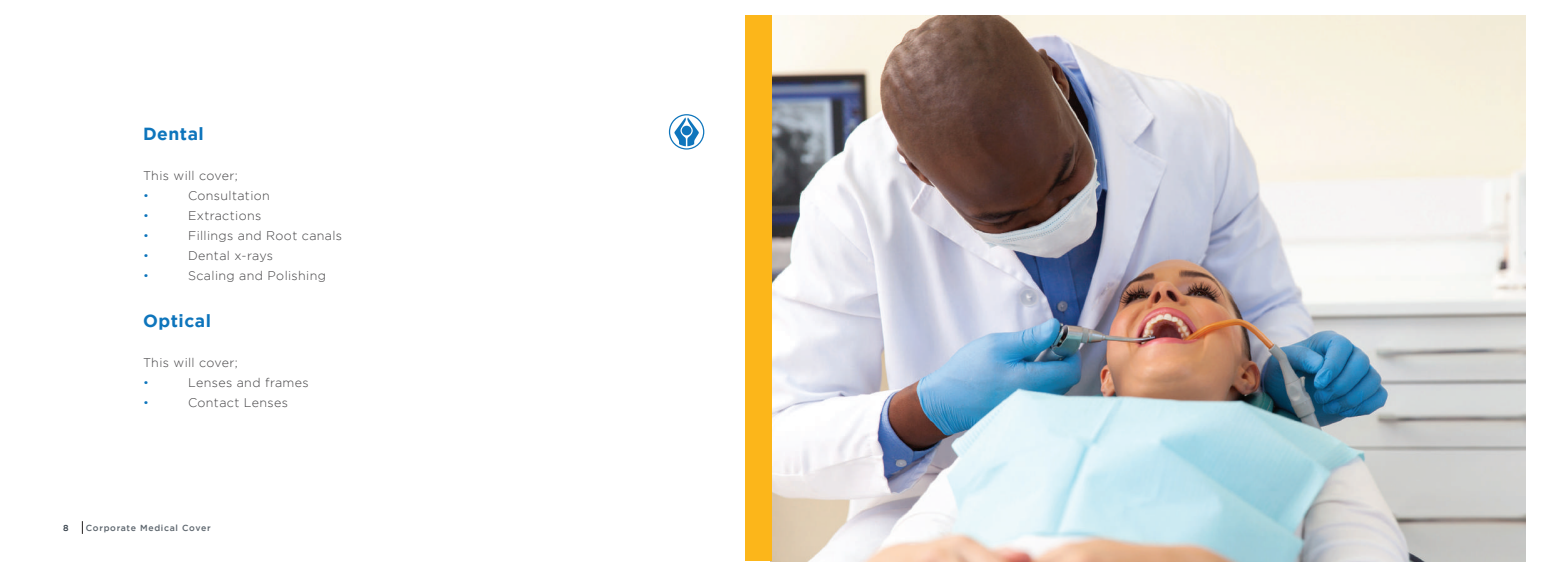
<style>
.page{position:relative;width:1541px;height:577px;background:#fff}
.page>*{position:absolute;margin:0;border:0;box-sizing:border-box;transform-origin:0 0}
.t1{font:700 17.5px "Gotham";letter-spacing:.03em;color:#0e75bc}
.t2{font:300 12.5px "Gotham";letter-spacing:.03em;color:#414042}
.t3{font:300 12.5px "Gotham";color:#0e75bc}
.t4{font:500 8.75px "Gotham";letter-spacing:.08em;color:#5c656d}
.t5{font:500 8.75px "Gotham";color:#333e48}
</style>
<div class="page">
<svg style="left:82px;top:521px;width:1px;height:13px"></svg>
<img style="left:772px;top:16px;width:753px;height:545px">
<div style="left:746px;top:16px;width:26px;height:545px;background:#fcb61a"></div>
<svg style="left:674px;top:117px;width:25px;height:29px"></svg>
<div style="left:669px;top:114px;width:35px;height:36px;border:1px solid #0e75bc;border-radius:50%"></div>
<h1 class="t1" style="left:143px;top:124px;width:62px">Dental</h1>
<p class="t2" style="left:143px;top:169px;width:96px">This will cover;</p>
<p class="t3" style="left:143px;top:189px;width:7px">•</p>
<p class="t2" style="left:188px;top:189px;width:83px">Consultation</p>
<p class="t3" style="left:143px;top:209px;width:7px">•</p>
<p class="t2" style="left:188px;top:209px;width:75px">Extractions</p>
<p class="t3" style="left:143px;top:229px;width:7px">•</p>
<p class="t2" style="left:188px;top:229px;width:156px">Fillings and Root canals</p>
<p class="t3" style="left:143px;top:249px;width:7px">•</p>
<p class="t2" style="left:188px;top:249px;width:87px">Dental x-rays</p>
<p class="t3" style="left:143px;top:269px;width:7px">•</p>
<p class="t2" style="left:188px;top:269px;width:139px">Scaling and Polishing</p>
<h1 class="t1" style="left:143px;top:310px;width:69px">Optical</h1>
<p class="t2" style="left:143px;top:355px;width:96px">This will cover;</p>
<p class="t3" style="left:143px;top:375px;width:7px">•</p>
<p class="t2" style="left:188px;top:375px;width:122px">Lenses and frames</p>
<p class="t3" style="left:143px;top:395px;width:7px">•</p>
<p class="t2" style="left:188px;top:395px;width:101px">Contact Lenses</p>
<p class="t5" style="left:63px;top:523px;width:7px">8</p>
<p class="t4" style="left:86px;top:523px;width:126px">Corporate Medical Cover</p>
</div>
